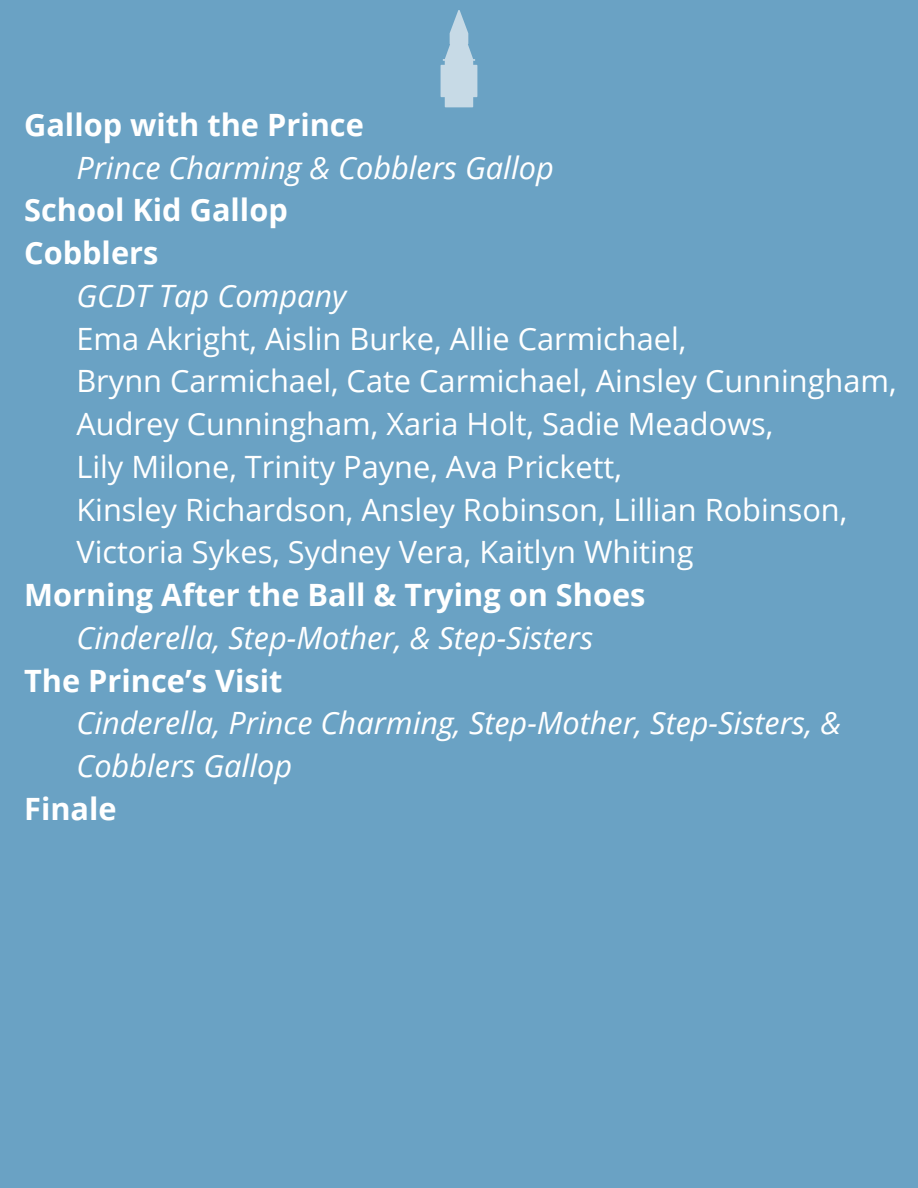
<style>
.page{position:relative;width:918px;height:1188px;background:#6aa2c4}
.page>*{position:absolute;margin:0;border:0;box-sizing:border-box;transform-origin:0 0}
.t1{font:30.75px "Open Sans";color:#fff}
.t2{font:italic 30.75px "Open Sans";color:#fff}
.t3{font:700 30.75px "Open Sans";color:#fff}
</style>
<div class="page">
<svg style="left:441px;top:10px;width:36px;height:97px"></svg>
<p class="t3" style="left:24px;top:103px;width:341px">Gallop with the Prince</p>
<p class="t2" style="left:76px;top:146px;width:479px">Prince Charming &amp; Cobblers Gallop</p>
<p class="t3" style="left:24px;top:188px;width:265px">School Kid Gallop</p>
<p class="t3" style="left:24px;top:231px;width:136px">Cobblers</p>
<p class="t2" style="left:76px;top:274px;width:272px">GCDT Tap Company</p>
<p class="t1" style="left:76px;top:317px;width:611px">Ema Akright, Aislin Burke, Allie Carmichael,</p>
<p class="t1" style="left:76px;top:359px;width:822px">Brynn Carmichael, Cate Carmichael, Ainsley Cunningham,</p>
<p class="t1" style="left:76px;top:402px;width:699px">Audrey Cunningham, Xaria Holt, Sadie Meadows,</p>
<p class="t1" style="left:76px;top:445px;width:547px">Lily Milone, Trinity Payne, Ava Prickett,</p>
<p class="t1" style="left:76px;top:488px;width:772px">Kinsley Richardson, Ansley Robinson, Lillian Robinson,</p>
<p class="t1" style="left:76px;top:530px;width:619px">Victoria Sykes, Sydney Vera, Kaitlyn Whiting</p>
<p class="t3" style="left:24px;top:573px;width:623px">Morning After the Ball &amp; Trying on Shoes</p>
<p class="t2" style="left:76px;top:616px;width:518px">Cinderella, Step-Mother, &amp; Step-Sisters</p>
<p class="t3" style="left:24px;top:659px;width:260px">The Prince’s Visit</p>
<p class="t2" style="left:76px;top:701px;width:766px">Cinderella, Prince Charming, Step-Mother, Step-Sisters, &amp;</p>
<p class="t2" style="left:76px;top:744px;width:217px">Cobblers Gallop</p>
<p class="t3" style="left:24px;top:787px;width:94px">Finale</p>
</div>
